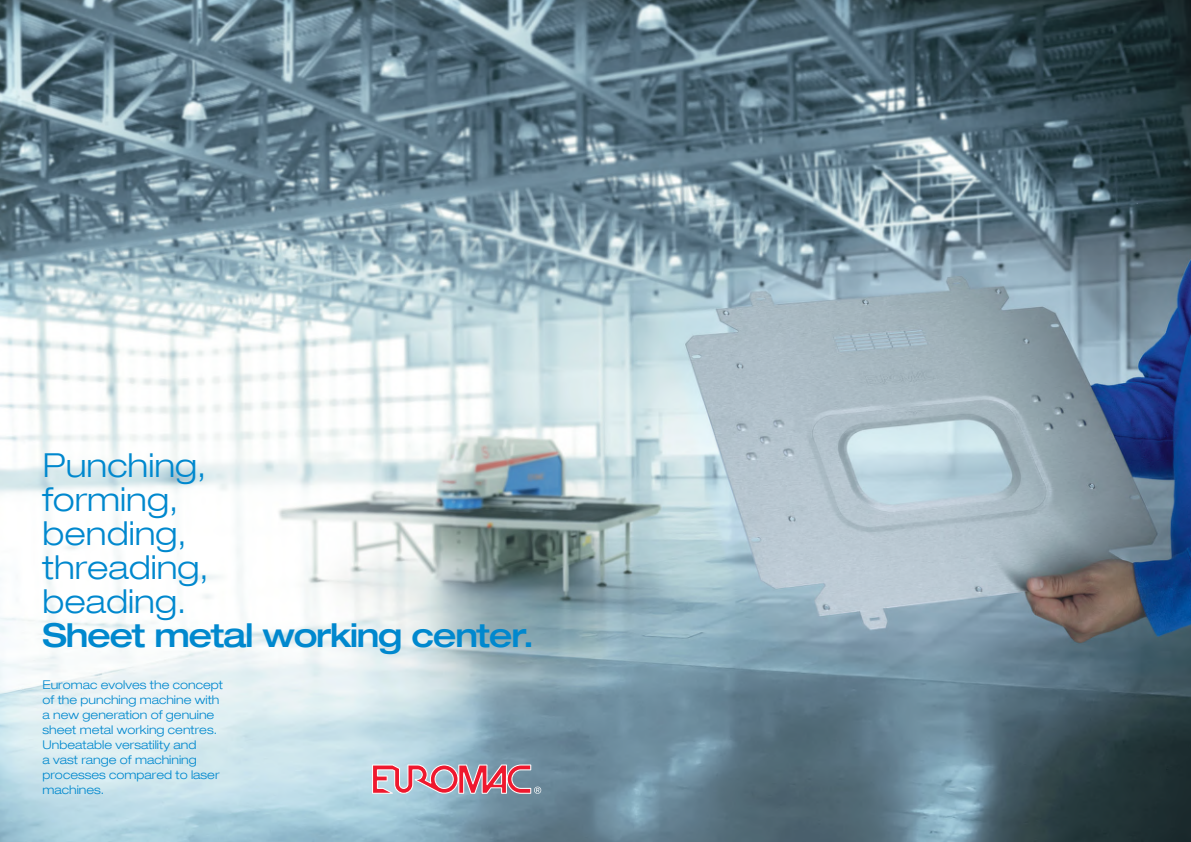
<style>
.page{position:relative;width:1191px;height:842px;background:#fff}
.page>*{position:absolute;margin:0;border:0;box-sizing:border-box;transform-origin:0 0}
.t1{font:300 expanded 33px/34px "Helvetica Neue LT Com";color:#0088ce}
.t2{font:500 expanded 33px "Helvetica Neue LT Com";letter-spacing:-.04em;color:#0088ce}
.t3{font:300 expanded 12px/15px "Helvetica Neue LT Com";color:#0088ce}
</style>
<div class="page">
<img style="left:0;top:0;width:1191px;height:842px">
<svg style="left:372px;top:764px;width:169px;height:30px;background:#c48b9a"></svg>
<h1 class="t1" style="left:43px;top:448px;width:168px">Punching, forming, bending, threading, beading.</h1>
<h1 class="t2" style="left:43px;top:614px;width:493px">Sheet metal working center.</h1>
<p class="t3" style="left:43px;top:677px;width:182px">Euromac evolves the concept of the punching machine with a new generation of genuine sheet metal working centres.<br>Unbeatable versatility and<br>a vast range of machining processes compared to laser machines.</p>
</div>
